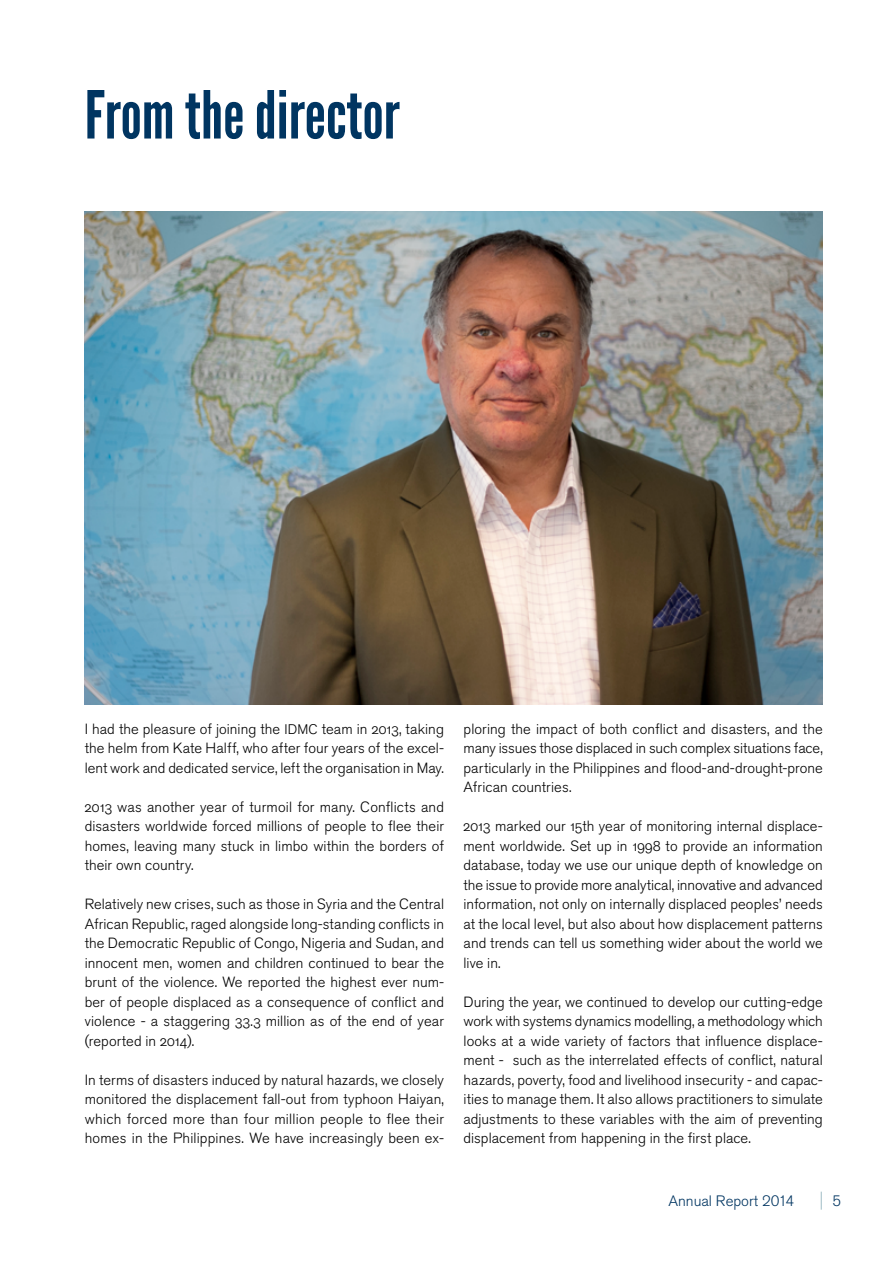
<style>
.page{position:relative;width:893px;height:1263px;background:#fff}
.page>*{position:absolute;margin:0;border:0;box-sizing:border-box;transform-origin:0 0}
.t1{font:66px "League Gothic";color:#003561}
.t2{font:300 15px "Akzidenz Grotesk Pro";color:#003561}
.t3{font:300 14.7px/19.5px "Akzidenz Grotesk Pro";letter-spacing:.005em;color:#000;text-align:justify}
.s1{font-size:13.8px}
</style>
<div class="page">
<svg style="left:821px;top:1192px;width:1px;height:18px"></svg>
<img style="left:85px;top:212px;width:738px;height:492px">
<h1 class="t1" style="left:85px;top:76px;width:317px">From the director</h1>
<p class="t3" style="left:85px;top:719px;width:361px">I had the pleasure of joining the <span class="s1">IDMC</span> team in 2013, taking the helm from Kate Halff, who after four years of the excel&shy;lent work and dedicated service, left the organisation in May.</p>
<p class="t3" style="left:85px;top:797px;width:361px">2013 was another year of turmoil for many. Conflicts and disasters worldwide forced millions of people to flee their homes, leaving many stuck in limbo within the borders of their own country.</p>
<p class="t3" style="left:85px;top:894px;width:361px">Relatively new crises, such as those in Syria and the Central African Republic, raged alongside long-standing conflicts in the Democratic Republic of Congo, Nigeria and Sudan, and innocent men, women and children continued to bear the brunt of the violence. We reported the highest ever num&shy;ber of people displaced as a consequence of conflict and violence - a staggering 33.3 million as of the end of year (reported in 2014).</p>
<p class="t3" style="left:85px;top:1070px;width:361px">In terms of disasters induced by natural hazards, we closely monitored the displacement fall-out from typhoon Haiyan, which forced more than four million people to flee their homes in the Philippines. We have increasingly been ex-</p>
<p class="t3" style="left:464px;top:719px;width:361px">ploring the impact of both conflict and disasters, and the many issues those displaced in such complex situations face, particularly in the Philippines and flood-and-drought-prone African countries.</p>
<p class="t3" style="left:464px;top:816px;width:361px">2013 marked our 15th year of monitoring internal displace&shy;ment worldwide. Set up in 1998 to provide an information database, today we use our unique depth of knowledge on the issue to provide more analytical, innovative and advanced information, not only on internally displaced peoples’ needs at the local level, but also about how displacement patterns and trends can tell us something wider about the world we live in.</p>
<p class="t3" style="left:464px;top:992px;width:361px">During the year, we continued to develop our cutting-edge work with systems dynamics modelling, a methodology which looks at a wide variety of factors that influence displace&shy;ment - such as the interrelated effects of conflict, natural hazards, poverty, food and livelihood insecurity - and capac&shy;ities to manage them. It also allows practitioners to simulate adjustments to these variables with the aim of preventing displacement from happening in the first place.</p>
<p class="t2" style="left:668px;top:1191px;width:127px">Annual Report 2014</p>
<p class="t2" style="left:832px;top:1191px;width:10px">5</p>
</div>
